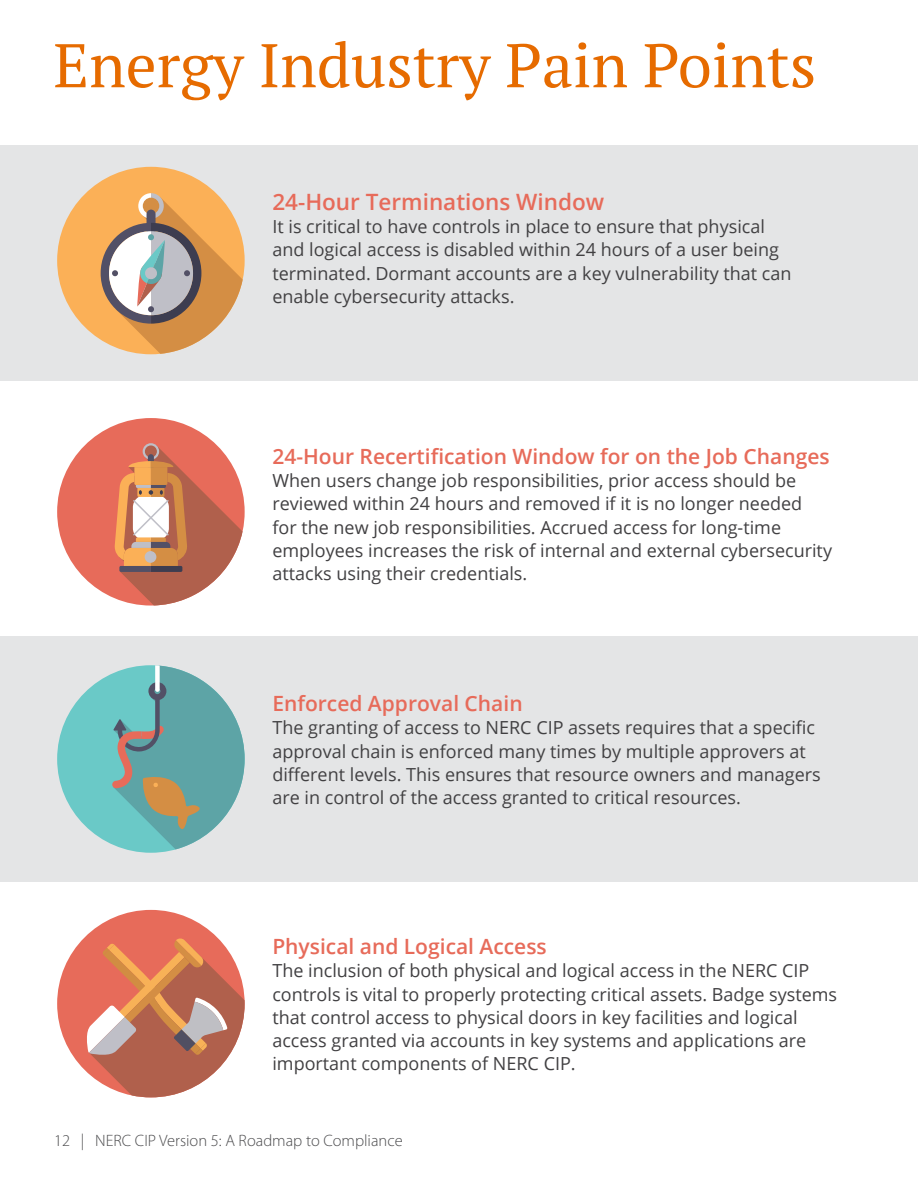
<style>
.page{position:relative;width:918px;height:1188px;background:#fff}
.page>*{position:absolute;margin:0;border:0;box-sizing:border-box;transform-origin:0 0}
.t1{font:61.5px "PT Serif";color:#e66b00}
.t2{font:600 22.5px "Open Sans";color:#e76b5a}
.t3{font:600 21px "Open Sans";color:#e76b5a}
.t4{font:18px/23.2px "Open Sans";color:#414042}
.t5{font:300 16.5px "Myriad Pro";color:#4d4d4f}
</style>
<div class="page">
<hr style="left:917px;top:589px;width:1px;height:276px;background:#e4e5e6">
<div style="left:0;top:636px;width:918px;height:245px;background:#e4e5e6"></div>
<div style="left:0;top:146px;width:918px;height:235px;background:#e4e5e6"></div>
<div style="left:57px;top:418px;width:188px;height:188px;background:#e76b5a;border-radius:50%"></div>
<svg style="left:114px;top:443px;width:129px;height:162px"></svg>
<div style="left:57px;top:167px;width:188px;height:187px;background:#fbb057;border-radius:50%"></div>
<svg style="left:101px;top:193px;width:142px;height:161px"></svg>
<div style="left:57px;top:910px;width:188px;height:187px;background:#e76b5a;border-radius:50%"></div>
<svg style="left:85px;top:938px;width:160px;height:159px"></svg>
<div style="left:57px;top:665px;width:188px;height:188px;background:#6ac9c7;border-radius:50%"></div>
<svg style="left:112px;top:665px;width:133px;height:184px"></svg>
<h1 class="t1" style="left:53px;top:26px;width:764px">Energy Industry Pain Points</h1>
<p class="t2" style="left:272px;top:186px;width:333px">24-Hour Terminations Window</p>
<p class="t4" style="left:272px;top:214px;width:521px">It is critical to have controls in place to ensure that physical and logical access is disabled within 24 hours of a user being terminated. Dormant accounts are a key vulnerability that can enable cybersecurity attacks.</p>
<p class="t3" style="left:272px;top:442px;width:559px">24-Hour Recertification Window for on the Job Changes</p>
<p class="t4" style="left:272px;top:468px;width:561px">When users change job responsibilities, prior access should be reviewed within 24 hours and removed if it is no longer needed<br>for the new job responsibilities. Accrued access for long-time employees increases the risk of internal and external cybersecurity attacks using their credentials.</p>
<p class="t3" style="left:272px;top:689px;width:252px">Enforced Approval Chain</p>
<p class="t4" style="left:272px;top:716px;width:550px">The granting of access to NERC CIP assets requires that a specific approval chain is enforced many times by multiple approvers at different levels. This ensures that resource owners and managers are in control of the access granted to critical resources.</p>
<p class="t3" style="left:272px;top:932px;width:276px">Physical and Logical Access</p>
<p class="t4" style="left:272px;top:959px;width:566px">The inclusion of both physical and logical access in the NERC CIP controls is vital to properly protecting critical assets. Badge systems that control access to physical doors in key facilities and logical access granted via accounts in key systems and applications are important components of NERC CIP.</p>
<p class="t5" style="left:54px;top:1131px;width:350px">12 | NERC CIP Version 5: A Roadmap to Compliance</p>
</div>
